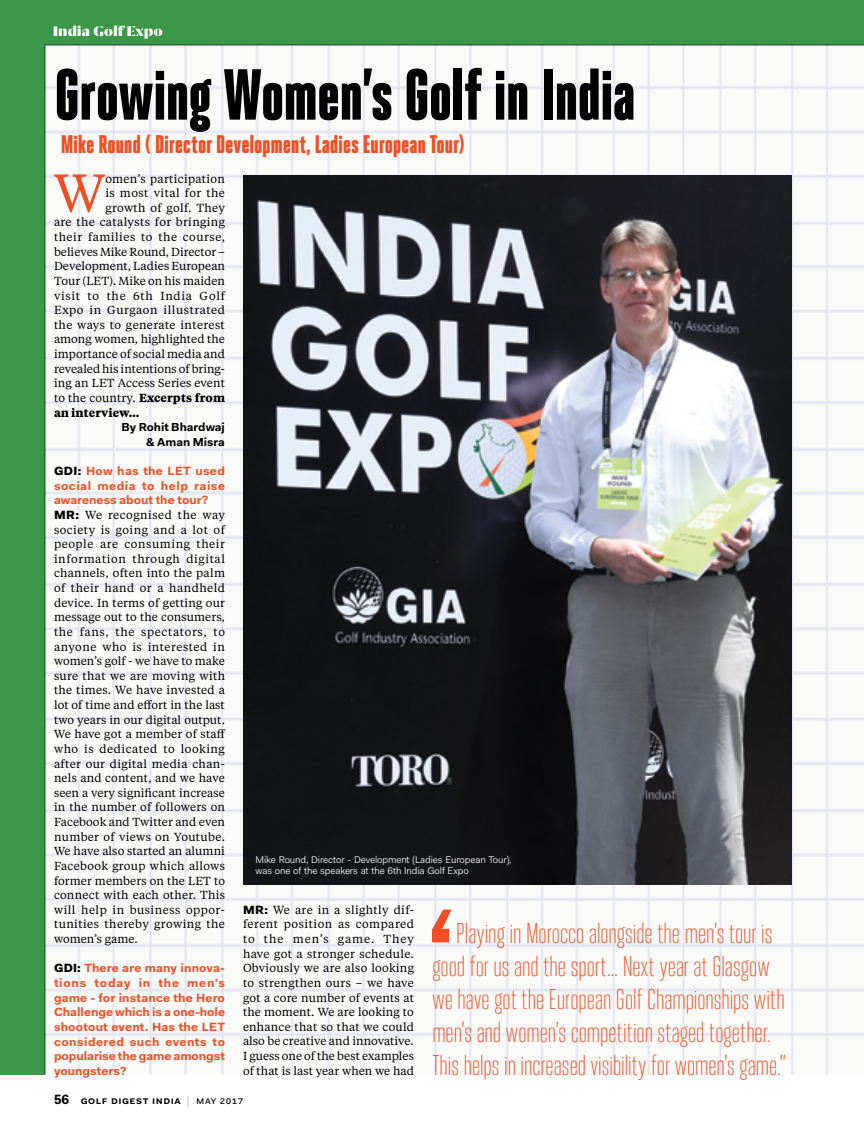
<style>
.page{position:relative;width:864px;height:1134px;background:#fff}
.page>*{position:absolute;margin:0;border:0;box-sizing:border-box;transform-origin:0 0}
.t1{font:900 72px "Heroic Condensed";letter-spacing:-.02em;color:#000}
.t2{font:53.25px "Tiempos Text";color:#f04e23}
.t3{font:300 28.5px/33px "Heroic Condensed";letter-spacing:-.02em;color:#f04e23;text-align:center}
.t4{font:900 25.5px "Heroic Condensed";letter-spacing:-.01em;color:#f04e23}
.t5{font:900 15.3px "Dala Moa";letter-spacing:.025em;color:#fff}
.t6{font:700 12px/14.7px "Fakt Pro";letter-spacing:.005em;color:#f04e23;text-align:justify}
.t7{font:11.7px/14.5px "Tiempos Text";letter-spacing:.01em;color:#000;text-align:justify}
.t8{font:11.7px "Tiempos Text";letter-spacing:.03em;color:#000}
.t9{font:11.7px "Tiempos Text";letter-spacing:.04em;color:#000}
.t10{font:700 11.7px/14.5px "Fakt Pro";letter-spacing:.005em;color:#000;text-align:right}
.t11{font:11.7px "Tiempos Text";letter-spacing:.045em;color:#000}
.t12{font:11.7px "Tiempos Text";letter-spacing:.06em;color:#000}
.t13{font:11.7px "Tiempos Text";letter-spacing:.035em;color:#000}
.t14{font:700 11.7px "Tiempos Text";letter-spacing:.005em;color:#000}
.t15{font:600 10.8px "Fakt Pro";letter-spacing:.05em;color:#000}
.t16{font:9.75px/11.2px "Fakt Pro Blond";letter-spacing:-.01em;color:#fff}
.s1{font-weight:700}
.s2{font-weight:900;color:#000}
.s3{font-family:"Fakt Pro";font-weight:900;font-size:12px}
.s4{font-weight:700;font-size:13.5px}
.s5{font-weight:300;color:#8a8b82}
.s6{font-weight:400}
</style>
<div class="page">
<div style="left:0;top:0;width:864px;height:1075px;background:#3a9848"></div>
<img style="left:45px;top:45px;width:819px;height:1030px">
<img style="left:243px;top:175px;width:549px;height:710px">
<svg style="left:432px;top:910px;width:19px;height:32px"></svg>
<h3 class="t5" style="left:53px;top:21px;width:111px">India Golf Expo</h3>
<h1 class="t1" style="left:54px;top:55px;width:583px">Growing Women’s Golf in India</h1>
<h3 class="t4" style="left:61px;top:131px;width:406px">Mike Round ( Director Development, Ladies European Tour)</h3>
<h2 class="t2" style="left:54px;top:157px;width:53px">W</h2>
<p class="t7" style="left:105px;top:171px;width:121px">omen’s participation</p>
<p class="t13" style="left:105px;top:185px;width:121px">is most vital for the</p>
<p class="t8" style="left:105px;top:200px;width:121px">growth of golf. They</p>
<p class="t8" style="left:54px;top:214px;width:173px">are the catalysts for bringing</p>
<p class="t9" style="left:54px;top:229px;width:173px">their families to the course,</p>
<p class="t7" style="left:54px;top:244px;width:172px">believes Mike Round, Director –</p>
<p class="t7" style="left:54px;top:258px;width:173px">Development, Ladies European</p>
<p class="t7" style="left:54px;top:273px;width:172px">Tour (LET). Mike on his maiden</p>
<p class="t12" style="left:54px;top:288px;width:172px">visit to the 6th India Golf</p>
<p class="t11" style="left:54px;top:302px;width:173px">Expo in Gurgaon illustrated</p>
<p class="t8" style="left:54px;top:317px;width:172px">the ways to generate interest</p>
<p class="t7" style="left:54px;top:332px;width:172px">among women, highlighted the</p>
<p class="t7" style="left:54px;top:346px;width:172px">importance of social media and</p>
<p class="t7" style="left:54px;top:361px;width:173px">revealed his intentions of bring-</p>
<p class="t7" style="left:54px;top:375px;width:172px">ing an LET Access Series event</p>
<p class="t7" style="left:54px;top:390px;width:173px">to the country. <span class="s1">Excerpts from</span></p>
<p class="t14" style="left:54px;top:404px;width:87px">an interview…</p>
<p class="t10" style="left:122px;top:420px;width:105px">By Rohit Bhardwaj &amp; Aman Misra</p>
<p class="t6" style="left:54px;top:464px;width:173px"><span class="s2">GDI:</span> How has the LET used social media to help raise awareness about the tour?</p>
<p class="t7" style="left:54px;top:507px;width:173px"><span class="s3">MR:</span> We recognised the way society is going and a lot of people are consuming their information through digital channels, often into the palm of their hand or a handheld device. In terms of getting our message out to the consumers, the fans, the spectators, to anyone who is interested in women’s golf - we have to make sure that we are moving with the times. We have invested a lot of time and effort in the last two years in our digital output.<br>We have got a member of staff who is dedicated to looking after our digital media chan&shy;nels and content, and we have seen a very significant increase in the number of followers on Facebook and Twitter and even number of views on Youtube.<br>We have also started an alumni Facebook group which allows former members on the LET to connect with each other. This will help in business oppor&shy;tunities thereby growing the women’s game.</p>
<p class="t6" style="left:54px;top:961px;width:173px"><span class="s2">GDI:</span> There are many innova&shy;tions today in the men’s game - for instance the Hero Challenge which is a one-hole shootout event. Has the LET considered such events to popularise the game amongst youngsters?</p>
<p class="t16" style="left:256px;top:854px;width:258px">Mike Round, Director - Development (Ladies European Tour), was one of the speakers at the 6th India Golf Expo</p>
<p class="t7" style="left:243px;top:902px;width:173px"><span class="s3">MR:</span> We are in a slightly dif&shy;ferent position as compared to the men’s game. They have got a stronger schedule.<br>Obviously we are also looking to strengthen ours – we have got a core number of events at the moment. We are looking to enhance that so that we could also be creative and innovative.<br>I guess one of the best examples of that is last year when we had</p>
<p class="t3" style="left:432px;top:917px;width:356px">Playing in Morocco alongside the men’s tour is good for us and the sport... Next year at Glasgow we have got the European Golf Championships with men’s and women’s competition staged together.<br>This helps in increased visibility for women’s game.”</p>
<p class="t15" style="left:54px;top:1093px;width:191px"><span class="s4">56</span> golf digest india <span class="s5">|</span> <span class="s6">may 2017</span></p>
</div>
